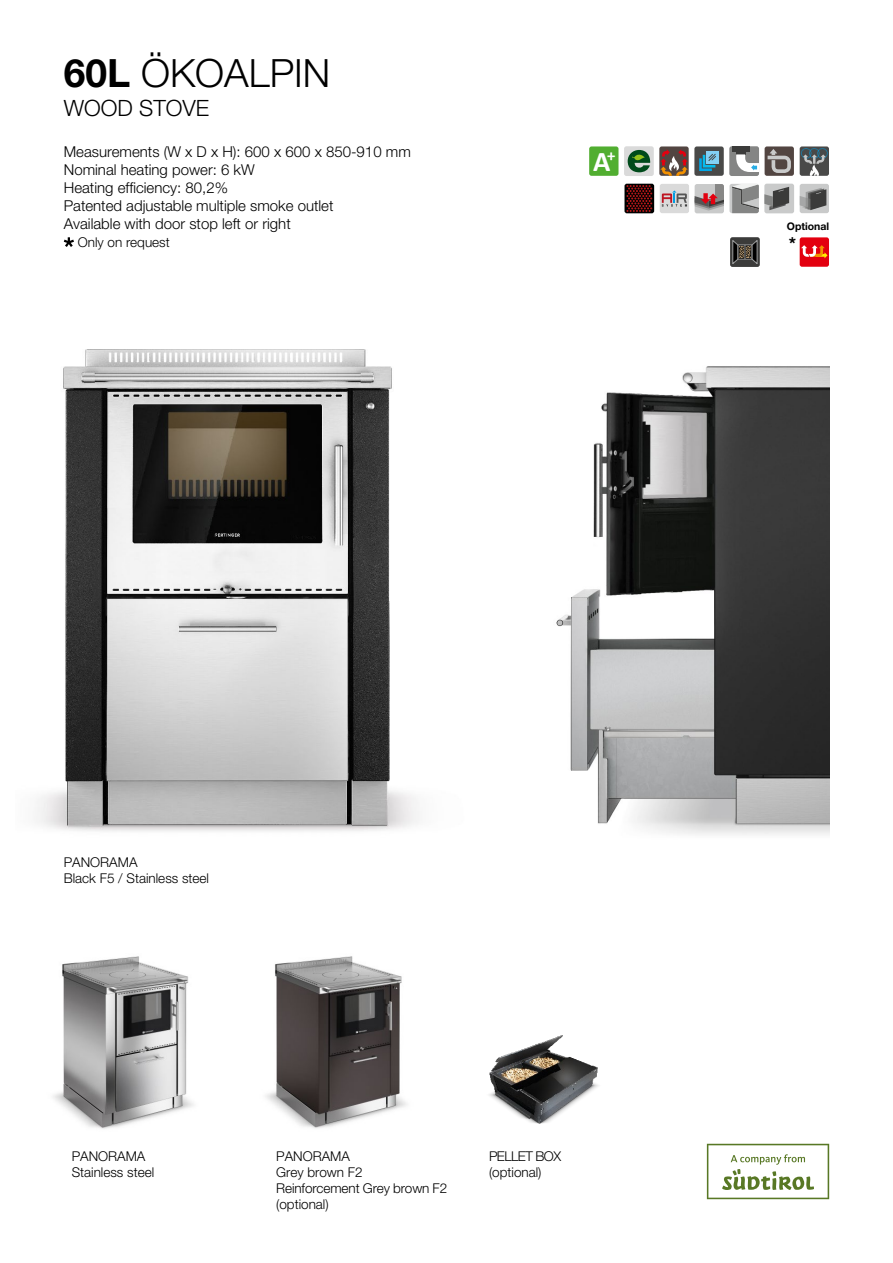
<style>
.page{position:relative;width:893px;height:1263px;background:#fff}
.page>*{position:absolute;margin:0;border:0;box-sizing:border-box;transform-origin:0 0}
.t1{font:300 39px "Helvetica Neue LT Std";color:#000}
.t2{font:700 28.65px "Calibri";color:#fff}
.t3{font:300 22.5px "Helvetica Neue LT Std";color:#000}
.t4{font:700 18px "Helvetica Neue LT Std";color:#000}
.t5{font:300 15px/18px "Helvetica Neue LT Std";color:#000}
.t6{font:300 13.5px/16.2px "Helvetica Neue LT Std";color:#000}
.t7{font:300 13.5px/16.2px "Helvetica Neue LT Std";letter-spacing:-.02em;color:#000}
.t8{font:700 10.5px "Helvetica Neue LT Std";color:#000}
.s1{font-weight:700}
</style>
<div class="page">
<img style="left:36px;top:349px;width:383px;height:482px">
<img style="left:556px;top:366px;width:273px;height:469px">
<img style="left:53px;top:956px;width:141px;height:173px">
<img style="left:265px;top:956px;width:142px;height:172px">
<img style="left:489px;top:1035px;width:110px;height:89px">
<div style="left:589px;top:146px;width:29px;height:30px;background:#51ae30;border-radius:2px"></div>
<div style="left:624px;top:146px;width:30px;height:30px;background:#dadada;border-radius:2px"></div>
<svg style="left:628px;top:150px;width:22px;height:22px"></svg>
<div style="left:659px;top:146px;width:30px;height:30px;background:#524541;border-radius:2px"></div>
<svg style="left:660px;top:149px;width:28px;height:27px"></svg>
<div style="left:694px;top:146px;width:30px;height:30px;background:#494948;border-radius:2px"></div>
<div style="left:706px;top:151px;width:13px;height:13px;background:#82d0f5"></div>
<svg style="left:699px;top:153px;width:17px;height:18px"></svg>
<div style="left:729px;top:146px;width:30px;height:30px;background:#848584;border-radius:2px"></div>
<div style="left:732px;top:146px;width:18px;height:5px;background:#3b3b3a"></div>
<svg style="left:736px;top:151px;width:23px;height:21px"></svg>
<div style="left:765px;top:146px;width:29px;height:30px;background:#524541;border-radius:2px"></div>
<svg style="left:768px;top:149px;width:23px;height:24px"></svg>
<div style="left:800px;top:146px;width:29px;height:30px;background:#494948;border-radius:2px"></div>
<div style="left:801px;top:148px;width:10px;height:10px;border:1px dashed #009ee3;border-radius:50%"></div>
<div style="left:809px;top:148px;width:10px;height:10px;border:1px dashed #009ee3;border-radius:50%"></div>
<div style="left:817px;top:148px;width:10px;height:10px;border:1px dashed #009ee3;border-radius:50%"></div>
<svg style="left:803px;top:154px;width:23px;height:22px"></svg>
<svg style="left:624px;top:184px;width:30px;height:29px"></svg>
<div style="left:660px;top:184px;width:29px;height:29px;background:#dadada;border-radius:2px"></div>
<svg style="left:662px;top:190px;width:25px;height:17px"></svg>
<div style="left:695px;top:184px;width:29px;height:29px;background:#c9caca;border-radius:2px"></div>
<svg style="left:695px;top:184px;width:29px;height:27px"></svg>
<div style="left:729px;top:184px;width:30px;height:29px;background:#c9caca;border-radius:2px"></div>
<div style="left:764px;top:184px;width:30px;height:29px;background:#c9caca;border-radius:2px"></div>
<svg style="left:732px;top:184px;width:57px;height:29px"></svg>
<div style="left:800px;top:184px;width:29px;height:29px;background:#c9caca;border-radius:2px"></div>
<svg style="left:800px;top:188px;width:26px;height:22px"></svg>
<div style="left:730px;top:237px;width:30px;height:30px;background:#3b3b3a;border-radius:2px"></div>
<svg style="left:732px;top:240px;width:25px;height:24px"></svg>
<div style="left:800px;top:237px;width:29px;height:30px;background:#e3000f;border-radius:2px"></div>
<svg style="left:801px;top:245px;width:26px;height:13px"></svg>
<div style="left:705px;top:1142px;width:126px;height:59px;background:linear-gradient(to bottom,#dde4d3,#dde4d3)"></div>
<svg style="left:707px;top:1144px;width:122px;height:55px"></svg>
<svg style="left:64px;top:237px;width:10px;height:10px"></svg>
<h1 class="t1" style="left:64px;top:50px;width:268px"><span class="s1">60L</span> ÖKOALPIN</h1>
<h3 class="t3" style="left:64px;top:94px;width:147px">WOOD STOVE</h3>
<p class="t5" style="left:64px;top:142px;width:349px">Measurements (W x D x H): 600 x 600 x 850-910 mm Nominal heating power: 6 kW<br>Heating efficiency: 80,2%<br>Patented adjustable multiple smoke outlet<br>Available with door stop left or right</p>
<p class="t6" style="left:78px;top:234px;width:94px">Only on request</p>
<h2 class="t2" style="left:593px;top:143px;width:24px">A<sup>+</sup></h2>
<p class="t8" style="left:787px;top:219px;width:44px">Optional</p>
<p class="t4" style="left:789px;top:233px;width:9px">*</p>
<p class="t6" style="left:64px;top:854px;width:147px">PANORAMA<br>Black F5 / Stainless steel</p>
<p class="t6" style="left:72px;top:1147px;width:84px">PANORAMA<br>Stainless steel</p>
<p class="t6" style="left:276px;top:1147px;width:173px">PANORAMA<br>Grey brown F2<br>Reinforcement Grey brown F2 (optional)</p>
<p class="t7" style="left:489px;top:1147px;width:74px">PELLET BOX (optional)</p>
</div>
